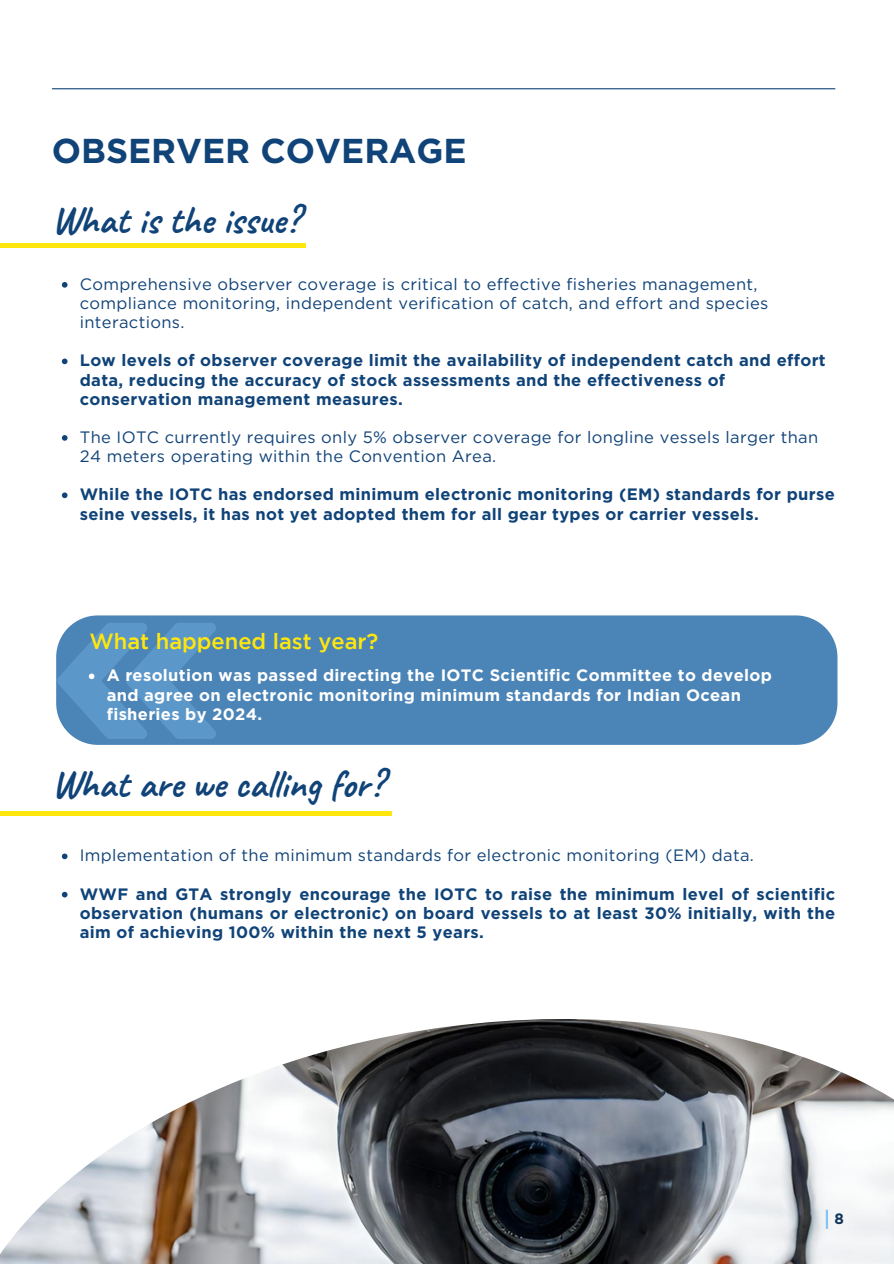
<style>
.page{position:relative;width:894px;height:1264px;background:#fff}
.page>*{position:absolute;margin:0;border:0;box-sizing:border-box;transform-origin:0 0}
.t1{font:700 39px "Caveat";color:#104378}
.t2{font:700 34.5px "Gotham";color:#104378}
.t3{font:500 21.9px "Gotham";color:#ffe70d}
.t4{font:700 16.5px/19.2px "Gotham";letter-spacing:.02em;color:#104378}
.t5{font:16.5px/19.2px "Gotham";letter-spacing:.02em;color:#104378}
.t6{font:700 16.5px/19.2px "Gotham";letter-spacing:.02em;color:#fff}
.t7{font:700 15px "Gotham";color:#10355b}
</style>
<div class="page">
<hr style="left:52px;top:88px;width:782px;height:1px;background:#104378">
<hr style="left:0;top:243px;width:305px;height:4px;background:#ffe70d">
<hr style="left:0;top:811px;width:391px;height:4px;background:#ffe70d">
<img style="left:0;top:1019px;width:893px;height:244px">
<svg style="left:825px;top:1209px;width:2px;height:19px"></svg>
<div style="left:56px;top:615px;width:781px;height:130px;background:#4b84b7"></div>
<svg style="left:62px;top:282px;width:5px;height:6px"></svg>
<svg style="left:62px;top:358px;width:5px;height:6px"></svg>
<svg style="left:62px;top:435px;width:5px;height:6px"></svg>
<svg style="left:62px;top:492px;width:5px;height:6px"></svg>
<svg style="left:62px;top:853px;width:5px;height:6px"></svg>
<svg style="left:62px;top:891px;width:5px;height:6px"></svg>
<svg style="left:57px;top:622px;width:159px;height:117px;background:#5891c2"></svg>
<p class="t2" style="left:52px;top:135px;width:416px">OBSERVER COVERAGE</p>
<h2 class="t1" style="left:52px;top:196px;width:249px">What is the issue?</h2>
<p class="t5" style="left:80px;top:274px;width:689px">Comprehensive observer coverage is critical to effective fisheries management, compliance monitoring, independent verification of catch, and effort and species interactions.</p>
<p class="t4" style="left:80px;top:351px;width:747px">Low levels of observer coverage limit the availability of independent catch and effort data, reducing the accuracy of stock assessments and the effectiveness of conservation management measures.</p>
<h3 class="t5" style="left:80px;top:427px;width:739px">The IOTC currently requires only 5% observer coverage for longline vessels larger than<br>24 meters operating within the Convention Area.</h3>
<p class="t4" style="left:80px;top:485px;width:756px">While the IOTC has endorsed minimum electronic monitoring (EM) standards for purse seine vessels, it has not yet adopted them for all gear types or carrier vessels.</p>
<p class="t3" style="left:89px;top:632px;width:290px">What happened last year?</p>
<p class="t6" style="left:107px;top:666px;width:666px">A resolution was passed directing the IOTC Scientific Committee to develop and agree on electronic monitoring minimum standards for Indian Ocean fisheries by 2024.</p>
<h1 class="t1" style="left:52px;top:759px;width:333px">What are we calling for?</h1>
<h1 class="t5" style="left:80px;top:845px;width:675px">Implementation of the minimum standards for electronic monitoring (EM) data.</h1>
<p class="t4" style="left:80px;top:884px;width:756px;text-align:justify">WWF and GTA strongly encourage the IOTC to raise the minimum level of scientific observation (humans or electronic) on board vessels to at least 30% initially, with the aim of achieving 100% within the next 5 years.</p>
<p class="t7" style="left:834px;top:1212px;width:11px">8</p>
</div>
